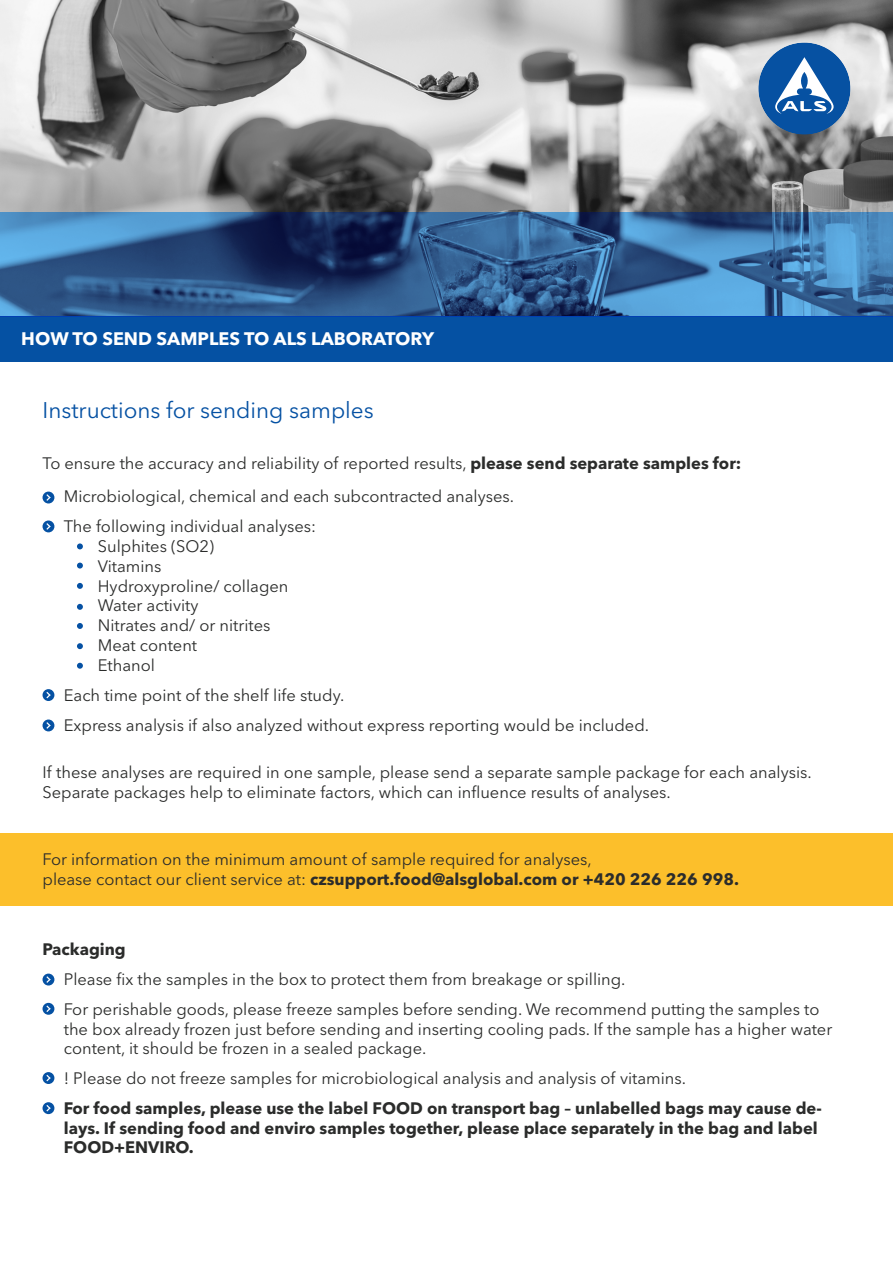
<style>
.page{position:relative;width:893px;height:1263px;background:#fff}
.page>*{position:absolute;margin:0;border:0;box-sizing:border-box;transform-origin:0 0}
.t1{font:22.5px "Avenir Next LT Pro";color:#0551a3}
.t2{font:700 18px "Avenir Next LT Pro";color:#fff}
.t3{font:16.5px/19.5px "Avenir Next LT Pro";color:#2b2c2b}
.t4{font:700 16.5px/19.5px "Avenir Next LT Pro";color:#2b2c2b}
.s1{font-weight:700}
.s2{font-weight:400}
</style>
<div class="page">
<img style="left:0;top:0;width:893px;height:213px">
<div style="left:0;top:317px;width:893px;height:45px;background:#0551a3"></div>
<svg style="left:0;top:213px;width:893px;height:104px;background:#346295"></svg>
<div style="left:758px;top:43px;width:92px;height:92px;background:#0651a2;border-radius:50%"></div>
<svg style="left:775px;top:57px;width:59px;height:57px"></svg>
<div style="left:43px;top:492px;width:11px;height:11px;background:#0551a3;border-radius:50%"></div>
<svg style="left:46px;top:494px;width:5px;height:7px"></svg>
<div style="left:43px;top:689px;width:11px;height:12px;background:#0551a3;border-radius:50%"></div>
<svg style="left:46px;top:692px;width:5px;height:6px"></svg>
<div style="left:43px;top:520px;width:11px;height:12px;background:#0551a3;border-radius:50%"></div>
<svg style="left:46px;top:523px;width:5px;height:7px"></svg>
<div style="left:43px;top:719px;width:11px;height:12px;background:#0551a3;border-radius:50%"></div>
<svg style="left:46px;top:722px;width:5px;height:7px"></svg>
<div style="left:43px;top:973px;width:11px;height:12px;background:#0551a3;border-radius:50%"></div>
<svg style="left:46px;top:976px;width:5px;height:7px"></svg>
<div style="left:43px;top:1003px;width:11px;height:12px;background:#0551a3;border-radius:50%"></div>
<svg style="left:46px;top:1005px;width:5px;height:7px"></svg>
<div style="left:43px;top:1072px;width:11px;height:12px;background:#0551a3;border-radius:50%"></div>
<svg style="left:46px;top:1075px;width:5px;height:6px"></svg>
<div style="left:43px;top:1102px;width:11px;height:12px;background:#0551a3;border-radius:50%"></div>
<svg style="left:46px;top:1105px;width:5px;height:6px"></svg>
<svg style="left:77px;top:543px;width:6px;height:6px"></svg>
<svg style="left:77px;top:563px;width:6px;height:5px"></svg>
<svg style="left:77px;top:583px;width:6px;height:6px"></svg>
<svg style="left:77px;top:604px;width:6px;height:6px"></svg>
<svg style="left:77px;top:623px;width:6px;height:6px"></svg>
<svg style="left:77px;top:643px;width:6px;height:6px"></svg>
<svg style="left:77px;top:663px;width:6px;height:6px"></svg>
<div style="left:0;top:833px;width:893px;height:73px;background:#fcbf2b"></div>
<p class="t2" style="left:21px;top:328px;width:414px">HOW TO SEND SAMPLES TO ALS LABORATORY</p>
<p class="t1" style="left:43px;top:397px;width:333px">Instructions for sending samples</p>
<p class="t3" style="left:43px;top:453px;width:700px">To ensure the accuracy and reliability of reported results, <span class="s1">please send separate samples for:</span></p>
<p class="t3" style="left:64px;top:487px;width:452px">Microbiological, chemical and each subcontracted analyses.</p>
<p class="t3" style="left:64px;top:517px;width:254px">The following individual analyses:</p>
<p class="t3" style="left:98px;top:537px;width:118px">Sulphites (SO2)</p>
<p class="t3" style="left:98px;top:556px;width:65px">Vitamins</p>
<p class="t3" style="left:98px;top:576px;width:192px">Hydroxyproline/ collagen</p>
<p class="t3" style="left:98px;top:596px;width:102px">Water activity</p>
<p class="t3" style="left:98px;top:616px;width:174px">Nitrates and/ or nitrites</p>
<p class="t3" style="left:98px;top:636px;width:101px">Meat content</p>
<p class="t3" style="left:98px;top:655px;width:59px">Ethanol</p>
<p class="t3" style="left:64px;top:685px;width:282px">Each time point of the shelf life study.</p>
<p class="t3" style="left:64px;top:715px;width:587px">Express analysis if also analyzed without express reporting would be included.</p>
<p class="t3" style="left:43px;top:762px;width:771px">If these analyses are required in one sample, please send a separate sample package for each analysis.</p>
<p class="t3" style="left:43px;top:782px;width:630px">Separate packages help to eliminate factors, which can influence results of analyses.</p>
<p class="t3" style="left:43px;top:850px;width:551px">For information on the minimum amount of sample required for analyses,</p>
<p class="t4" style="left:43px;top:869px;width:698px"><span class="s2">please contact our client service at:</span> czsupport.food@alsglobal.com or +420 226 226 998.</p>
<p class="t4" style="left:43px;top:940px;width:85px">Packaging</p>
<p class="t3" style="left:64px;top:969px;width:563px">Please fix the samples in the box to protect them from breakage or spilling.</p>
<p class="t3" style="left:64px;top:999px;width:770px">For perishable goods, please freeze samples before sending. We recommend putting the samples to the box already frozen just before sending and inserting cooling pads. If the sample has a higher water content, it should be frozen in a sealed package.</p>
<p class="t3" style="left:64px;top:1068px;width:624px">! Please do not freeze samples for microbiological analysis and analysis of vitamins.</p>
<p class="t4" style="left:64px;top:1098px;width:759px">For food samples, please use the label FOOD on transport bag – unlabelled bags may cause de&shy;lays. If sending food and enviro samples together, please place separately in the bag and label<br>FOOD+ENVIRO.</p>
</div>
